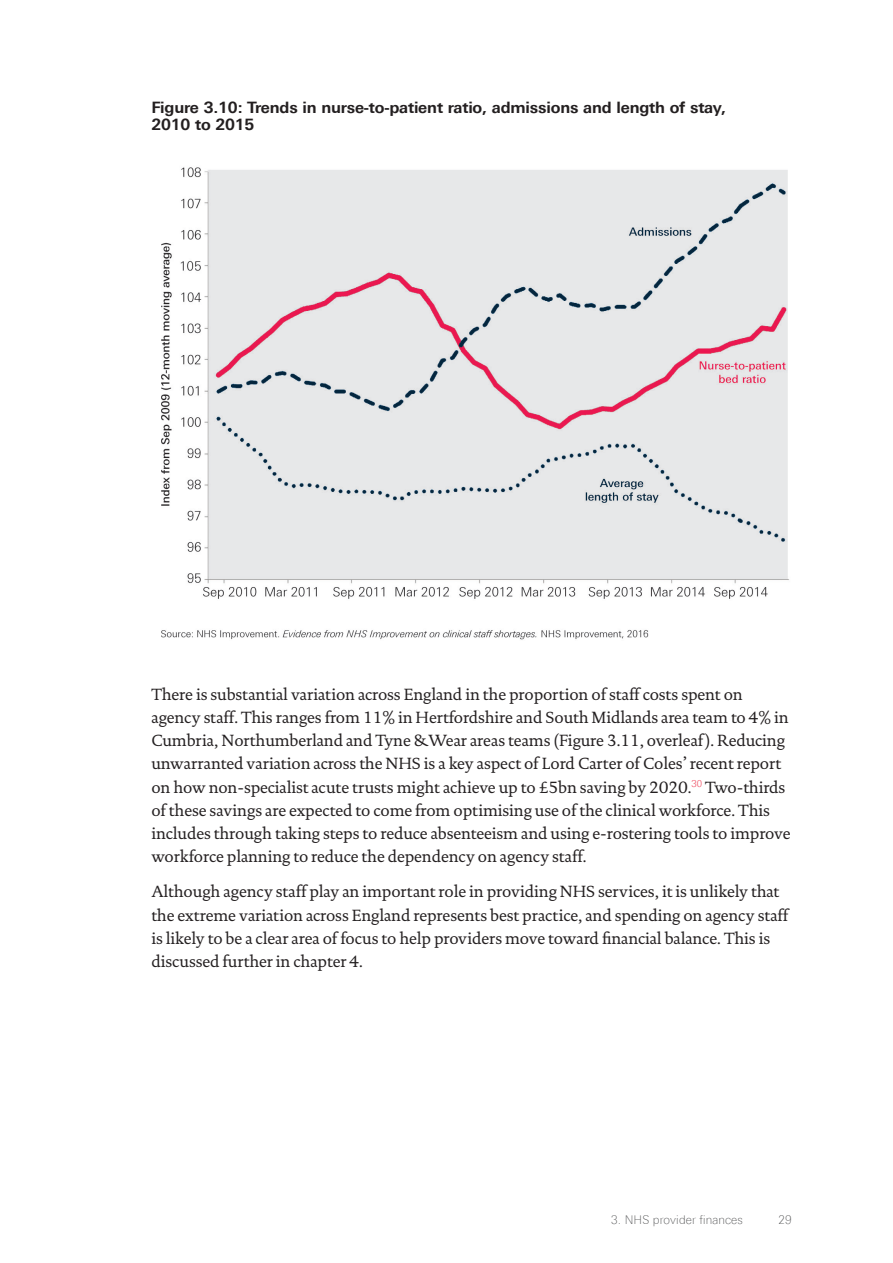
<style>
.page{position:relative;width:893px;height:1263px;background:#fff}
.page>*{position:absolute;margin:0;border:0;box-sizing:border-box;transform-origin:0 0}
.t1{font:16.5px/23.2px "DTL Documenta TOT";letter-spacing:-.01em;color:#231f20}
.t2{font:700 15.75px/16.5px "Linotype Univers 630";letter-spacing:-.01em;color:#231f20}
.t3{font:100 12px "Linotype Univers 230";letter-spacing:.01em;color:#4b4c4d}
</style>
<div class="page">
<img style="left:161px;top:167px;width:628px;height:473px">
<h3 class="t2" style="left:151px;top:99px;width:576px">Figure 3.10: Trends in nurse-to-patient ratio, admissions and length of stay,<br>2010 to 2015</h3>
<p class="t1" style="left:151px;top:682px;width:641px">There is substantial variation across England in the proportion of staff costs spent on agency staff. This ranges from 11% in Hertfordshire and South Midlands area team to 4% in Cumbria, Northumberland and Tyne &amp;Wear areas teams (Figure 3.11, overleaf). Reducing unwarranted variation across the NHS is a key aspect of Lord Carter of Coles’ recent report on how non-specialist acute trusts might achieve up to £5bn saving by 2020.<sup>30</sup> Two-thirds of these savings are expected to come from optimising use of the clinical workforce. This includes through taking steps to reduce absenteeism and using e-rostering tools to improve workforce planning to reduce the dependency on agency staff.</p>
<p class="t1" style="left:151px;top:880px;width:638px">Although agency staff play an important role in providing NHS services, it is unlikely that the extreme variation across England represents best practice, and spending on agency staff is likely to be a clear area of focus to help providers move toward financial balance. This is discussed further in chapter 4.</p>
<p class="t3" style="left:611px;top:1213px;width:133px">3. NHS provider finances</p>
<p class="t3" style="left:778px;top:1213px;width:15px">29</p>
</div>
